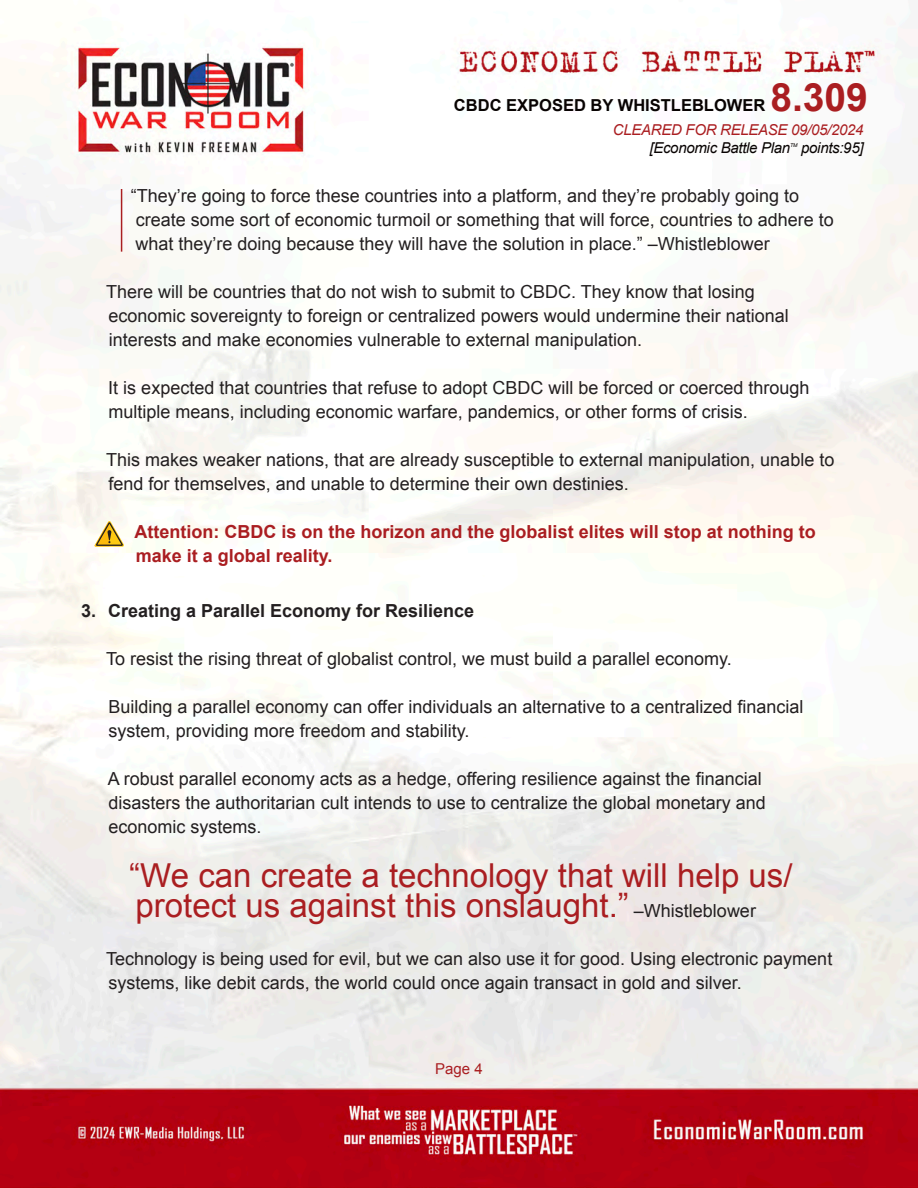
<style>
.page{position:relative;width:918px;height:1188px;background:#fff}
.page>*{position:absolute;margin:0;border:0;box-sizing:border-box;transform-origin:0 0}
.t1{font:700 39px "Arial";color:#aa1e21}
.t2{font:33px/30px "Arial";color:#aa1e21}
.t3{font:18px/24px "Arial";color:#231f20}
.t4{font:700 18px/24px "Arial";color:#aa1e21}
.Main_Number_Section{font:700 18px "Arial";color:#231f20}
.t5{font:700 16.5px "Arial";color:#080302}
.t6{font:italic 15px "Arial";letter-spacing:-.02em;color:#080302}
.t7{font:italic 15px "Arial";letter-spacing:-.02em;color:#aa1e21}
.t8{font:15px "Arial";color:#aa1e21}
.t9{font:italic 5.25px "Arial";color:#080302}
.s1{font-size:18px;color:#231f20}
</style>
<div class="page">
<img style="left:0;top:5px;width:918px;height:1183px">
<hr style="left:121px;top:189px;width:1px;height:63px;background:#aa1e21">
<svg style="left:94px;top:520px;width:31px;height:27px"></svg>
<h1 class="t1" style="left:770px;top:72px;width:99px">8.309</h1>
<p class="t7" style="left:613px;top:120px;width:252px">CLEARED FOR RELEASE 09/05/2024</p>
<p class="t6" style="left:650px;top:138px;width:142px">[Economic Battle Plan</p>
<p class="t9" style="left:790px;top:141px;width:9px">TM</p>
<p class="t6" style="left:801px;top:138px;width:64px">points:95]</p>
<p class="t5" style="left:454px;top:94px;width:313px">CBDC EXPOSED BY WHISTLEBLOWER</p>
<p class="t3" style="left:131px;top:184px;width:705px">“They’re going to force these countries into a platform, and they’re probably going to create some sort of economic turmoil or something that will force, countries to adhere to what they’re doing because they will have the solution in place.” –Whistleblower</p>
<p class="t3" style="left:106px;top:280px;width:684px">There will be countries that do not wish to submit to CBDC. They know that losing economic sovereignty to foreign or centralized powers would undermine their national interests and make economies vulnerable to external manipulation.</p>
<p class="t3" style="left:108px;top:376px;width:703px">It is expected that countries that refuse to adopt CBDC will be forced or coerced through multiple means, including economic warfare, pandemics, or other forms of crisis.</p>
<p class="t3" style="left:106px;top:448px;width:730px">This makes weaker nations, that are already susceptible to external manipulation, unable to fend for themselves, and unable to determine their own destinies.</p>
<p class="t4" style="left:135px;top:520px;width:683px">Attention: CBDC is on the horizon and the globalist elites will stop at nothing to make it a global reality.</p>
<p class="Main_Number_Section" style="left:81px;top:599px;width:395px">3. Creating a Parallel Economy for Resilience</p>
<p class="t3" style="left:106px;top:647px;width:627px">To resist the rising threat of globalist control, we must build a parallel economy.</p>
<p class="t3" style="left:108px;top:695px;width:697px">Building a parallel economy can offer individuals an alternative to a centralized financial system, providing more freedom and stability.</p>
<p class="t3" style="left:108px;top:767px;width:660px">A robust parallel economy acts as a hedge, offering resilience against the financial disasters the authoritarian cult intends to use to centralize the global monetary and economic systems.</p>
<p class="t2" style="left:129px;top:860px;width:665px">“We can create a technology that will help us/ protect us against this onslaught.” <span class="s1">–Whistleblower</span></p>
<p class="t3" style="left:106px;top:947px;width:728px">Technology is being used for evil, but we can also use it for good. Using electronic payment systems, like debit cards, the world could once again transact in gold and silver.</p>
<p class="t8" style="left:435px;top:1059px;width:49px">Page 4</p>
</div>
